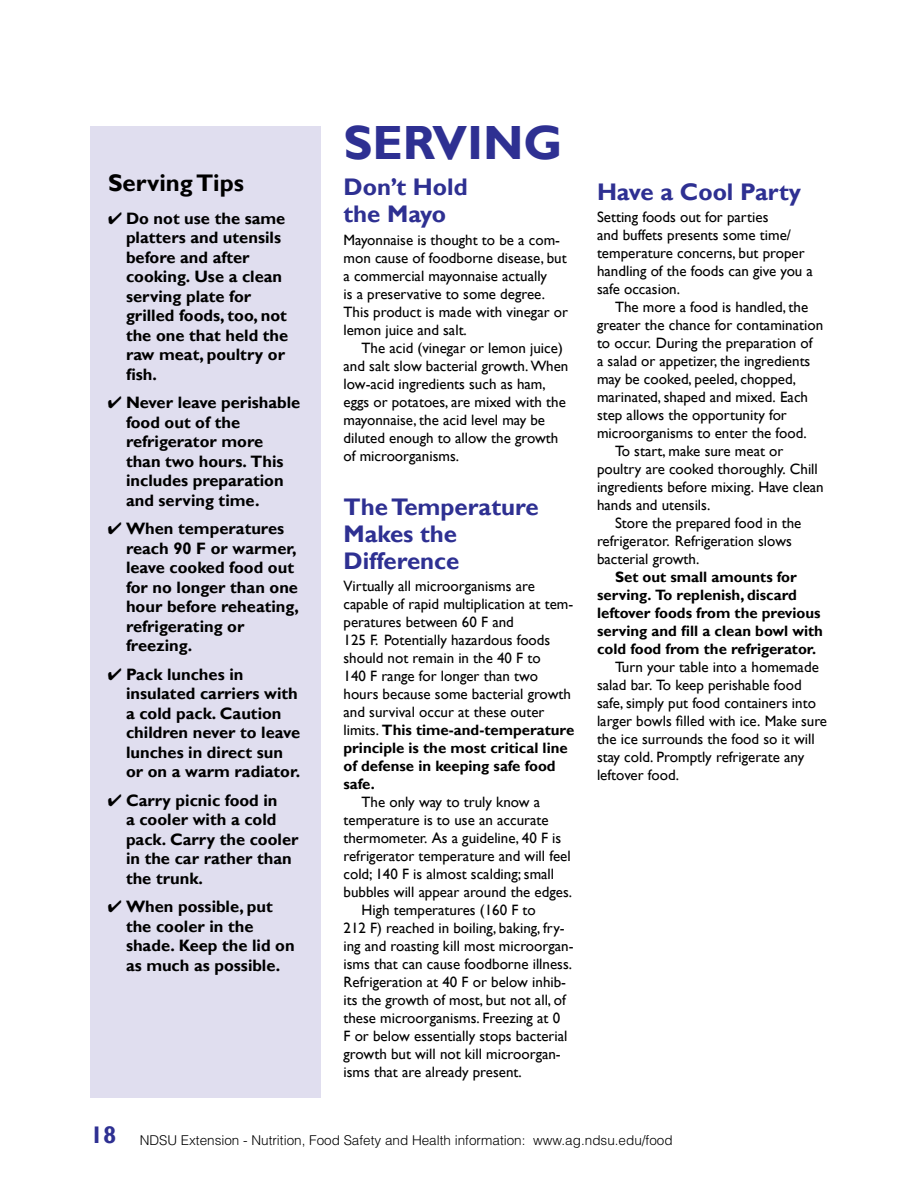
<style>
.page{position:relative;width:918px;height:1188px;background:#fff}
.page>*{position:absolute;margin:0;border:0;box-sizing:border-box;transform-origin:0 0}
.Subhead_1{font:700 48px "Gill Sans";color:#2e3092}
.Subhead_2{font:700 24px/27px "Gill Sans";color:#2e3092}
.Subhead_2-2{font:700 24px "Gill Sans";color:#000}
.Tips{font:700 16.5px/19.5px "Gill Sans";color:#000}
.Body_text{font:15px/18px "Gill Sans";color:#000}
.Body_text-2{font:700 15px/18px "Gill Sans";color:#000}
.t1{font:300 13.5px "Helvetica LT Std";color:#000}
.s1{font-weight:700}
</style>
<div class="page">
<div style="left:90px;top:126px;width:231px;height:972px;background:#e0deef"></div>
<p class="Subhead_2-2" style="left:108px;top:168px;width:138px">Serving Tips</p>
<p class="Tips" style="left:126px;top:209px;width:164px;text-indent:-18px">✔ Do not use the same platters and utensils before and after cooking. Use a clean serving plate for grilled foods, too, not the one that held the raw meat, poultry or fish.</p>
<p class="Tips" style="left:126px;top:393px;width:176px;text-indent:-18px">✔ Never leave perishable food out of the refrigerator more than two hours. This includes preparation and serving time.</p>
<p class="Tips" style="left:126px;top:519px;width:174px;text-indent:-18px">✔ When temperatures reach 90 F or warmer, leave cooked food out for no longer than one hour before reheating, refrigerating or freezing.</p>
<p class="Tips" style="left:126px;top:665px;width:176px;text-indent:-18px">✔ Pack lunches in insulated carriers with a cold pack. Caution children never to leave lunches in direct sun or on a warm radiator.</p>
<p class="Tips" style="left:126px;top:791px;width:174px;text-indent:-18px">✔ Carry picnic food in<br>a cooler with a cold pack. Carry the cooler in the car rather than the trunk.</p>
<p class="Tips" style="left:126px;top:897px;width:170px;text-indent:-18px">✔ When possible, put the cooler in the shade. Keep the lid on as much as possible.</p>
<p class="Subhead_1" style="left:344px;top:114px;width:221px">SERVING</p>
<p class="Subhead_2" style="left:344px;top:174px;width:126px">Don’t Hold the Mayo</p>
<p class="Body_text" style="left:344px;top:231px;width:226px">Mayonnaise is thought to be a com&shy;mon cause of foodborne disease, but a commercial mayonnaise actually<br>is a preservative to some degree.<br>This product is made with vinegar or lemon juice and salt.</p>
<p class="Body_text" style="left:344px;top:339px;width:226px;text-indent:18px">The acid (vinegar or lemon juice) and salt slow bacterial growth. When low-acid ingredients such as ham, eggs or potatoes, are mixed with the mayonnaise, the acid level may be diluted enough to allow the growth of microorganisms.</p>
<p class="Subhead_2" style="left:344px;top:494px;width:197px">The Temperature<br>Makes the<br>Difference</p>
<p class="Body_text" style="left:344px;top:577px;width:232px">Virtually all microorganisms are capable of rapid multiplication at tem&shy;peratures between 60 F and<br>125 F. Potentially hazardous foods should not remain in the 40 F to<br>140 F range for longer than two hours because some bacterial growth and survival occur at these outer limits. <span class="s1">This time-and-temperature principle is the most critical line of defense in keeping safe food safe.</span></p>
<p class="Body_text" style="left:344px;top:793px;width:230px;text-indent:18px">The only way to truly know a temperature is to use an accurate thermometer. As a guideline, 40 F is refrigerator temperature and will feel cold; 140 F is almost scalding; small bubbles will appear around the edges.</p>
<p class="Body_text" style="left:344px;top:901px;width:232px;text-indent:18px">High temperatures (160 F to<br>212 F) reached in boiling, baking, fry&shy;ing and roasting kill most microorgan&shy;isms that can cause foodborne illness.<br>Refrigeration at 40 F or below inhib&shy;its the growth of most, but not all, of these microorganisms. Freezing at 0<br>F or below essentially stops bacterial growth but will not kill microorgan&shy;isms that are already present.</p>
<p class="Subhead_2" style="left:597px;top:179px;width:206px">Have a Cool Party</p>
<p class="Body_text" style="left:597px;top:208px;width:218px">Setting foods out for parties<br>and buffets presents some time/ temperature concerns, but proper handling of the foods can give you a safe occasion.</p>
<p class="Body_text" style="left:597px;top:298px;width:228px;text-indent:18px">The more a food is handled, the greater the chance for contamination to occur. During the preparation of<br>a salad or appetizer, the ingredients may be cooked, peeled, chopped, marinated, shaped and mixed. Each step allows the opportunity for microorganisms to enter the food.</p>
<p class="Body_text" style="left:597px;top:442px;width:228px;text-indent:18px">To start, make sure meat or poultry are cooked thoroughly. Chill ingredients before mixing. Have clean hands and utensils.</p>
<p class="Body_text" style="left:597px;top:514px;width:206px;text-indent:18px">Store the prepared food in the refrigerator. Refrigeration slows bacterial growth.</p>
<p class="Body_text-2" style="left:597px;top:568px;width:227px;text-indent:18px">Set out small amounts for serving. To replenish, discard leftover foods from the previous serving and fill a clean bowl with cold food from the refrigerator.</p>
<p class="Body_text" style="left:597px;top:658px;width:232px;text-indent:18px">Turn your table into a homemade salad bar. To keep perishable food safe, simply put food containers into larger bowls filled with ice. Make sure the ice surrounds the food so it will stay cold. Promptly refrigerate any leftover food.</p>
<h2 class="Subhead_2" style="left:90px;top:1122px;width:28px">18</h2>
<p class="t1" style="left:140px;top:1132px;width:534px">NDSU Extension - Nutrition, Food Safety and Health information: www.ag.ndsu.edu/food</p>
</div>
